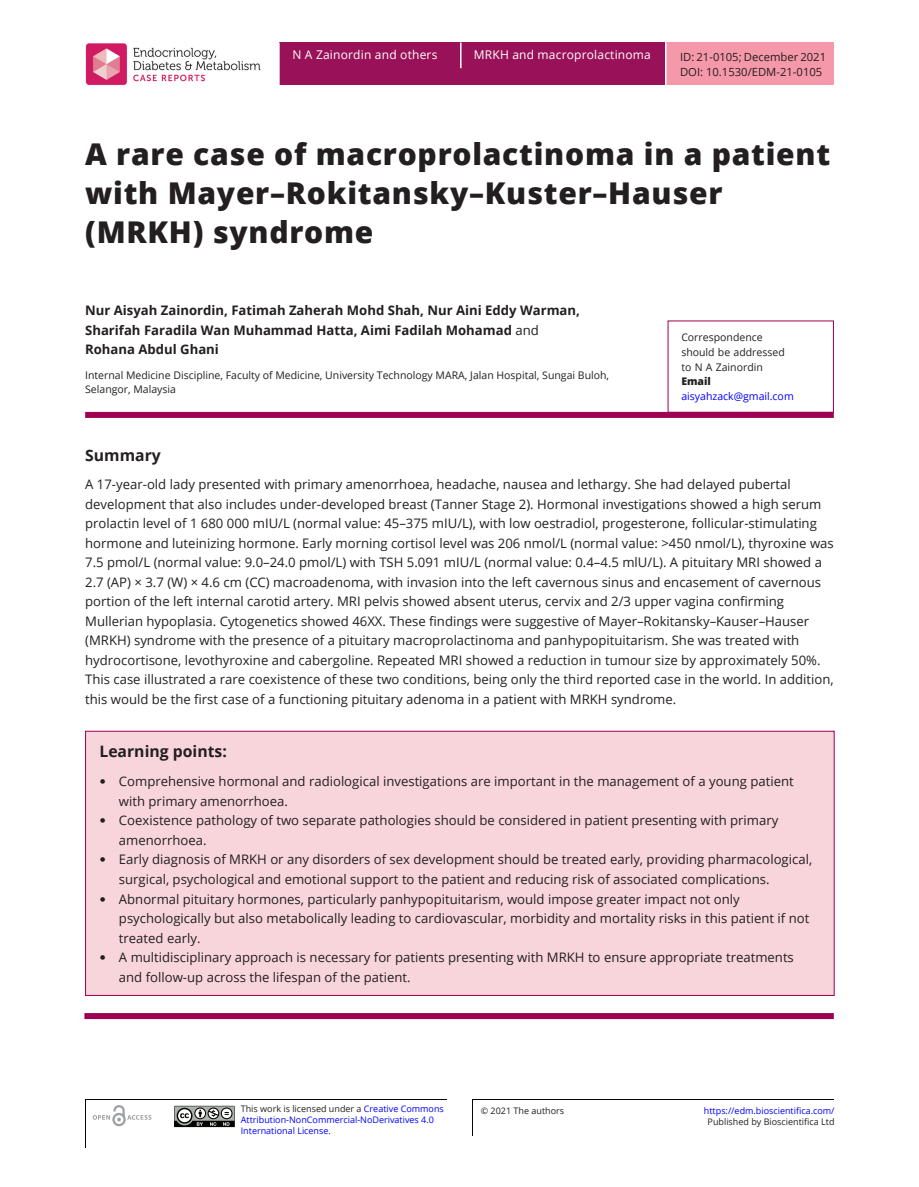
<style>
.page{position:relative;width:919px;height:1187px;background:#fff}
.page>*{position:absolute;margin:0;border:0;box-sizing:border-box;transform-origin:0 0}
.CT{font:800 30px/39px "Open Sans";letter-spacing:.025em;color:#231f20}
.ABS_H{font:700 15.75px "Open Sans";color:#231f20}
.ABS_TXT{font:13.2px/19.5px "Open Sans";color:#231f20}
.AU{font:700 13.2px/19.5px "Open Sans";color:#231f20}
.Article_Title{font:12px "Open Sans";letter-spacing:.015em;color:#fff}
.Author_Name{font:12px "Open Sans";letter-spacing:.015em;color:#fff}
.t1{font:11.25px/14.1px "Open Sans";color:#231f20}
.Address{font:10.5px/14.7px "Open Sans";color:#231f20}
.Corres{font:10.5px "Open Sans";color:#231f20}
.Corres-2{font:10.5px "Open Sans";color:#00f}
.Corres-3{font:800 10.5px "Open Sans";color:#231f20}
.t2{font:9px/10.5px "Open Sans";color:#00f}
.t3{font:9px "Open Sans";color:#231f20}
.s1{font-weight:400}
.s2{font-family:"Frutiger LT Std"}
.s3{color:#231f20}
</style>
<div class="page">
<div style="left:280px;top:43px;width:385px;height:42px;background:#991259"></div>
<div style="left:666px;top:43px;width:167px;height:42px;background:#f598a9"></div>
<svg style="left:460px;top:43px;width:1px;height:25px"></svg>
<img style="left:85px;top:43px;width:176px;height:42px">
<hr style="left:85px;top:1099px;width:1px;height:48px;background:#040503">
<hr style="left:472px;top:1099px;width:1px;height:36px;background:#050504">
<hr style="left:85px;top:1098px;width:361px;height:1px;background:#050504">
<hr style="left:472px;top:1099px;width:361px;height:1px;background:#050504">
<svg style="left:174px;top:1105px;width:61px;height:23px"></svg>
<svg style="left:93px;top:1105px;width:58px;height:21px"></svg>
<div style="left:85px;top:412px;width:748px;height:6px;background:#9e0151"></div>
<div style="left:86px;top:731px;width:748px;height:264px;background:#f7d5db"></div>
<svg style="left:84px;top:1013px;width:749px;height:5px;background:#9f0453"></svg>
<div style="left:85px;top:730px;width:749px;height:265px;border:1px solid #9e0151"></div>
<p class="Author_Name" style="left:292px;top:47px;width:146px">N A Zainordin and others</p>
<p class="Article_Title" style="left:474px;top:47px;width:178px">MRKH and macroprolactinoma</p>
<p class="t1" style="left:680px;top:50px;width:147px">ID: 21-0105; December 2021<br>DOI: 10.1530/EDM-21-0105</p>
<p class="CT" style="left:85px;top:133px;width:746px">A rare case of macroprolactinoma in a patient with Mayer–Rokitansky–Kuster–Hauser (MRKH) syndrome</p>
<p class="AU" style="left:85px;top:300px;width:496px">Nur Aisyah Zainordin, Fatimah Zaherah Mohd Shah, Nur Aini Eddy Warman,<br>Sharifah Faradila Wan Muhammad Hatta, Aimi Fadilah Mohamad <span class="s1">and<br></span>Rohana Abdul Ghani</p>
<p class="Address" style="left:85px;top:367px;width:525px">Internal Medicine Discipline, Faculty of Medicine, University Technology MARA, Jalan Hospital, Sungai Buloh,<br>Selangor, Malaysia</p>
<p class="Corres" style="left:681px;top:330px;width:83px">Correspondence</p>
<p class="Corres" style="left:681px;top:345px;width:105px">should be addressed</p>
<p class="Corres" style="left:681px;top:359px;width:83px">to N A Zainordin</p>
<p class="Corres-3" style="left:681px;top:373px;width:31px">Email</p>
<p class="Corres-2" style="left:681px;top:389px;width:114px">aisyahzack@gmail.com</p>
<p class="ABS_H" style="left:85px;top:444px;width:77px">Summary</p>
<p class="ABS_TXT" style="left:85px;top:474px;width:750px">A 17-year-old lady presented with primary amenorrhoea, headache, nausea and lethargy. She had delayed pubertal development that also includes under-developed breast (Tanner Stage 2). Hormonal investigations showed a high serum prolactin level of 1 680 000 mIU/L (normal value: 45–375 mIU/L), with low oestradiol, progesterone, follicular-stimulating hormone and luteinizing hormone. Early morning cortisol level was 206 nmol/L (normal value: &gt;450 nmol/L), thyroxine was 7.5 pmol/L (normal value: 9.0–24.0 pmol/L) with TSH 5.091 mIU/L (normal value: 0.4–4.5 mlU/L). A pituitary MRI showed a 2.7 (AP) × 3.7 (W) × 4.6 cm (CC) macroadenoma, with invasion into the left cavernous sinus and encasement of cavernous portion of the left internal carotid artery. MRI pelvis showed absent uterus, cervix and 2/3 upper vagina confirming Mullerian hypoplasia. Cytogenetics showed 46XX. These findings were suggestive of Mayer–Rokitansky–Kauser–Hauser (MRKH) syndrome with the presence of a pituitary macroprolactinoma and panhypopituitarism. She was treated with hydrocortisone, levothyroxine and cabergoline. Repeated MRI showed a reduction in tumour size by approximately 50%.<br>This case illustrated a rare coexistence of these two conditions, being only the third reported case in the world. In addition, this would be the first case of a functioning pituitary adenoma in a patient with MRKH syndrome.</p>
<h1 class="ABS_H" style="left:99px;top:740px;width:129px">Learning points:</h1>
<p class="ABS_TXT" style="left:119px;top:771px;width:676px;text-indent:-20px"><span class="s2">•</span> Comprehensive hormonal and radiological investigations are important in the management of a young patient with primary amenorrhoea.</p>
<p class="ABS_TXT" style="left:119px;top:810px;width:661px;text-indent:-20px"><span class="s2">•</span> Coexistence pathology of two separate pathologies should be considered in patient presenting with primary amenorrhoea.</p>
<p class="ABS_TXT" style="left:119px;top:849px;width:694px;text-indent:-20px"><span class="s2">•</span> Early diagnosis of MRKH or any disorders of sex development should be treated early, providing pharmacological, surgical, psychological and emotional support to the patient and reducing risk of associated complications.</p>
<p class="ABS_TXT" style="left:119px;top:888px;width:692px;text-indent:-20px"><span class="s2">•</span> Abnormal pituitary hormones, particularly panhypopituitarism, would impose greater impact not only psychologically but also metabolically leading to cardiovascular, morbidity and mortality risks in this patient if not treated early.</p>
<p class="ABS_TXT" style="left:119px;top:947px;width:676px;text-indent:-20px"><span class="s2">•</span> A multidisciplinary approach is necessary for patients presenting with MRKH to ensure appropriate treatments and follow-up across the lifespan of the patient.</p>
<p class="t2" style="left:241px;top:1103px;width:204px"><span class="s3">This work is licensed under a</span> Creative Commons<br>Attribution-NonCommercial-NoDerivatives 4.0<br>International License.</p>
<p class="t3" style="left:481px;top:1103px;width:85px">© 2021 The authors</p>
<p class="t2" style="left:703px;top:1104px;width:132px">https://edm.bioscientifica.com/</p>
<p class="t3" style="left:707px;top:1115px;width:128px">Published by Bioscientifica Ltd</p>
</div>
